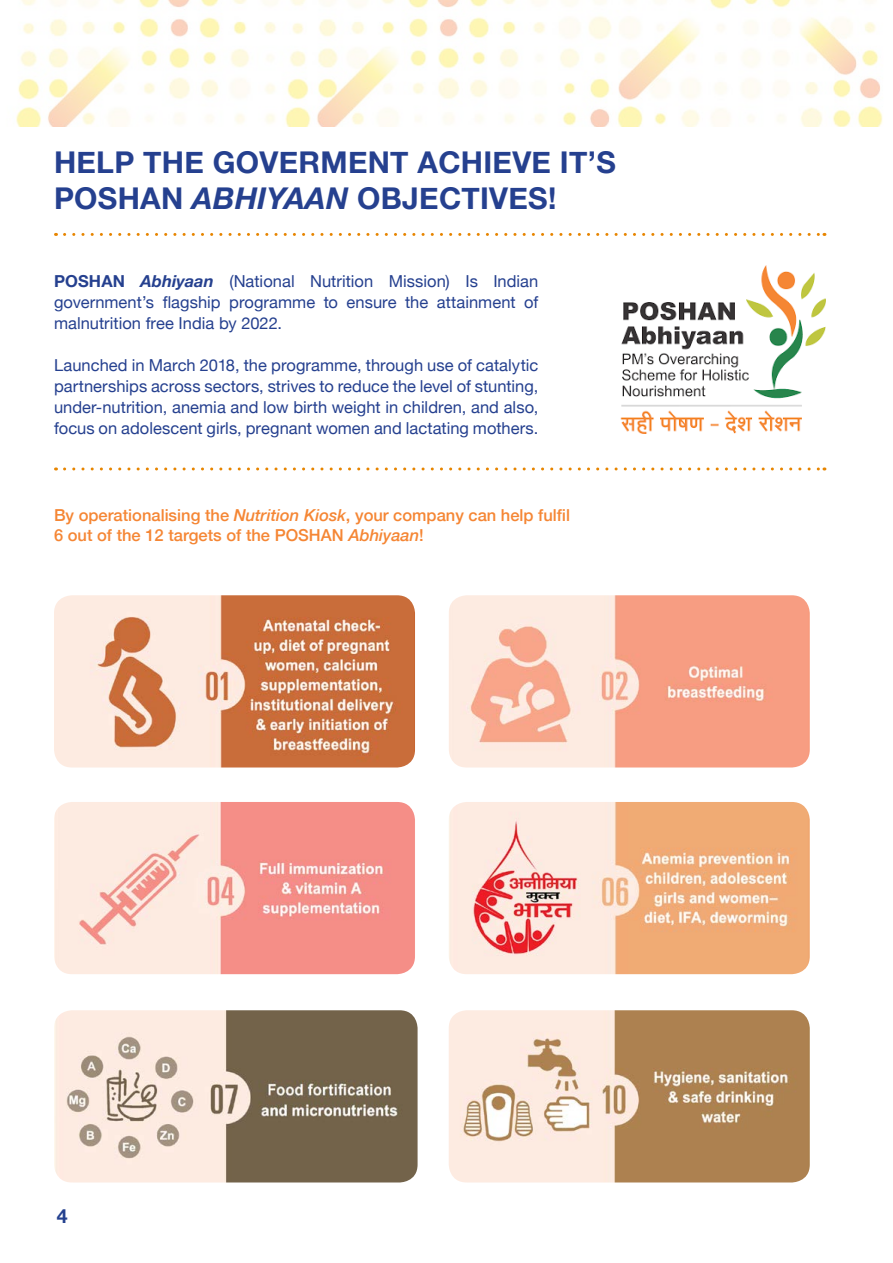
<style>
.page{position:relative;width:893px;height:1263px;background:#fff}
.page>*{position:absolute;margin:0;border:0;box-sizing:border-box;transform-origin:0 0}
.t1{font:700 30px/36px "Helvetica Neue";letter-spacing:.01em;color:#25408f}
.t2{font:700 19.5px "Helvetica Neue";color:#24418f}
.t3{font:16.5px/21px "Helvetica Neue";color:#25408f;text-align:justify}
.t4{font:500 16.5px/19.8px "Helvetica Neue";color:#f58634}
.s1{font-style:italic}
.s2{font-weight:700}
.s3{font-weight:700;font-style:italic}
</style>
<div class="page">
<img style="left:54px;top:595px;width:361px;height:172px">
<img style="left:449px;top:595px;width:361px;height:172px">
<img style="left:54px;top:802px;width:361px;height:172px">
<img style="left:449px;top:802px;width:361px;height:172px">
<img style="left:54px;top:1010px;width:364px;height:172px">
<img style="left:449px;top:1010px;width:361px;height:172px">
<svg style="left:65px;top:233px;width:760px;height:3px"></svg>
<svg style="left:65px;top:467px;width:760px;height:3px"></svg>
<img style="left:620px;top:266px;width:205px;height:168px">
<img style="left:16px;top:0;width:867px;height:126px">
<h1 class="t1" style="left:54px;top:146px;width:563px">HELP THE GOVERMENT ACHIEVE IT’S<br>POSHAN <span class="s1">ABHIYAAN</span> OBJECTIVES!</h1>
<p class="t3" style="left:54px;top:271px;width:486px"><span class="s2">POSHAN</span> <span class="s3">Abhiyaan</span> (National Nutrition Mission) Is Indian government’s flagship programme to ensure the attainment of malnutrition free India by 2022.</p>
<p class="t3" style="left:54px;top:355px;width:486px">Launched in March 2018, the programme, through use of catalytic partnerships across sectors, strives to reduce the level of stunting, under-nutrition, anemia and low birth weight in children, and also, focus on adolescent girls, pregnant women and lactating mothers.</p>
<p class="t4" style="left:54px;top:504px;width:517px">By operationalising the <span class="s1">Nutrition Kiosk</span>, your company can help fulfil<br>6 out of the 12 targets of the POSHAN <span class="s1">Abhiyaan</span>!</p>
<p class="t2" style="left:57px;top:1201px;width:12px">4</p>
</div>
